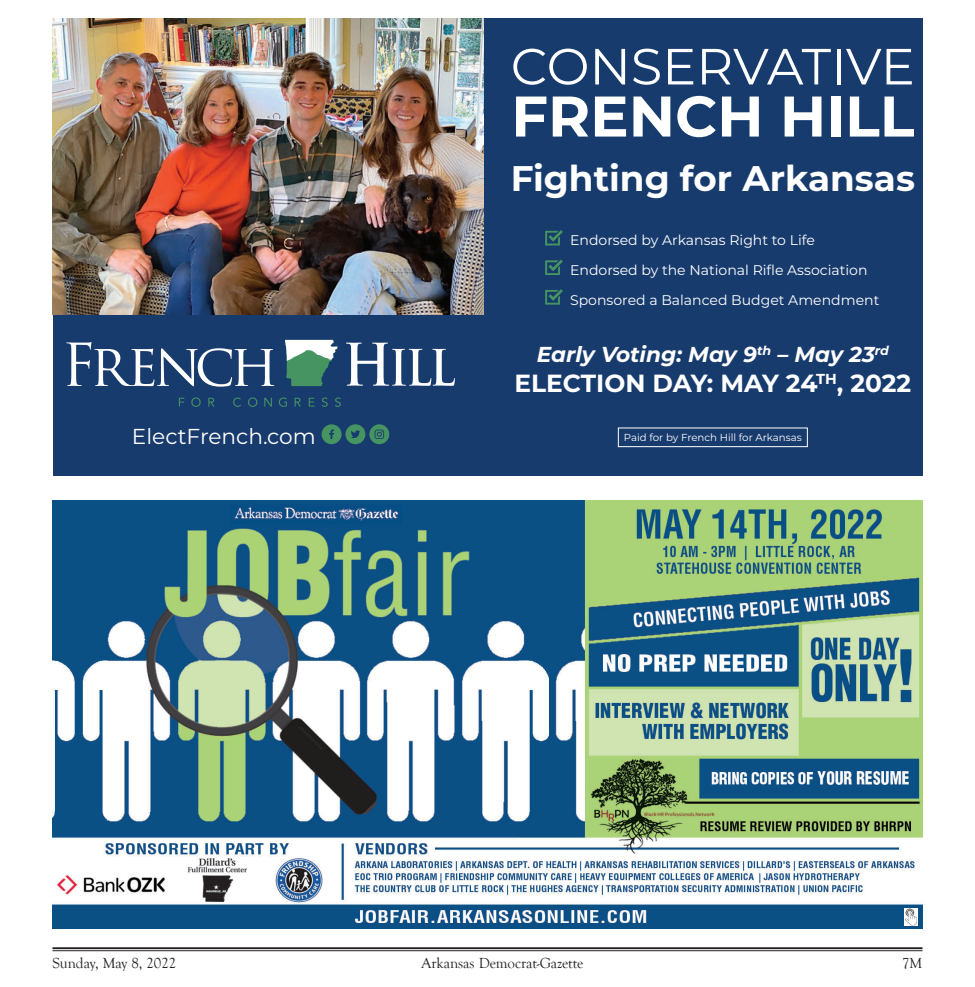
<style>
.page{position:relative;width:975px;height:987px;background:#fff}
.page>*{position:absolute;margin:0;border:0;box-sizing:border-box;transform-origin:0 0}
.t1{font:700 57.12px "Montserrat";color:#fff}
.t2{font:50.75px "Montserrat";color:#fff}
.t3{font:700 35.5px "Montserrat";color:#fff}
.t4{font:700 24.75px "Montserrat";color:#fff}
.t5{font:italic 700 21.62px "Montserrat";color:#fff}
.t6{font:21.62px "Montserrat";color:#fff}
.t7{font:15px "Goudy Old Style T";letter-spacing:-.005em;color:#231f20}
.t8{font:14px/29.5px "Montserrat";color:#fff}
.t9{font:10.12px "Montserrat";color:#fff}
</style>
<div class="page">
<hr style="left:52px;top:947px;width:870px;height:1px;background:#231f20">
<hr style="left:52px;top:950px;width:870px;height:1px;background:#231f20">
<div style="left:53px;top:19px;width:869px;height:457px;background:#183b6e"></div>
<img style="left:53px;top:19px;width:430px;height:295px">
<div style="left:618px;top:427px;width:190px;height:20px;border:1px solid #fff"></div>
<svg style="left:322px;top:424px;width:67px;height:20px"></svg>
<svg style="left:346px;top:342px;width:109px;height:44px"></svg>
<svg style="left:66px;top:342px;width:208px;height:44px"></svg>
<svg style="left:179px;top:397px;width:5px;height:9px"></svg>
<svg style="left:191px;top:397px;width:10px;height:10px"></svg>
<svg style="left:208px;top:397px;width:6px;height:9px"></svg>
<svg style="left:233px;top:397px;width:8px;height:10px"></svg>
<svg style="left:248px;top:397px;width:9px;height:10px"></svg>
<svg style="left:264px;top:397px;width:8px;height:9px"></svg>
<svg style="left:279px;top:397px;width:8px;height:10px"></svg>
<svg style="left:295px;top:397px;width:6px;height:9px"></svg>
<svg style="left:309px;top:397px;width:6px;height:9px"></svg>
<svg style="left:322px;top:397px;width:6px;height:10px"></svg>
<svg style="left:335px;top:397px;width:6px;height:10px"></svg>
<svg style="left:285px;top:340px;width:53px;height:46px"></svg>
<svg style="left:545px;top:230px;width:18px;height:15px"></svg>
<svg style="left:545px;top:260px;width:18px;height:15px"></svg>
<svg style="left:545px;top:289px;width:18px;height:15px"></svg>
<img style="left:52px;top:500px;width:870px;height:428px">
<img style="left:905px;top:908px;width:12px;height:17px">
<p class="t2" style="left:511px;top:46px;width:406px">CONSERVATIVE</p>
<p class="t1" style="left:511px;top:91px;width:405px">FRENCH HILL</p>
<p class="t3" style="left:511px;top:163px;width:406px">Fighting for Arkansas</p>
<p class="t8" style="left:570px;top:227px;width:311px">Endorsed by Arkansas Right to Life<br>Endorsed by the National Rifle Association<br>Sponsored a Balanced Budget Amendment</p>
<p class="t5" style="left:537px;top:345px;width:354px">Early Voting: May 9<sup>th</sup> – May 23<sup>rd</sup></p>
<p class="t4" style="left:515px;top:372px;width:398px">ELECTION DAY: MAY 24<sup>TH</sup>, 2022</p>
<p class="t6" style="left:132px;top:428px;width:185px">ElectFrench.com</p>
<p class="t9" style="left:624px;top:433px;width:179px">Paid for by French Hill for Arkansas</p>
<p class="t7" style="left:52px;top:954px;width:125px">Sunday, May 8, 2022</p>
<p class="t7" style="left:422px;top:954px;width:163px">Arkansas Democrat-Gazette</p>
<p class="t7" style="left:902px;top:954px;width:22px">7M</p>
</div>
